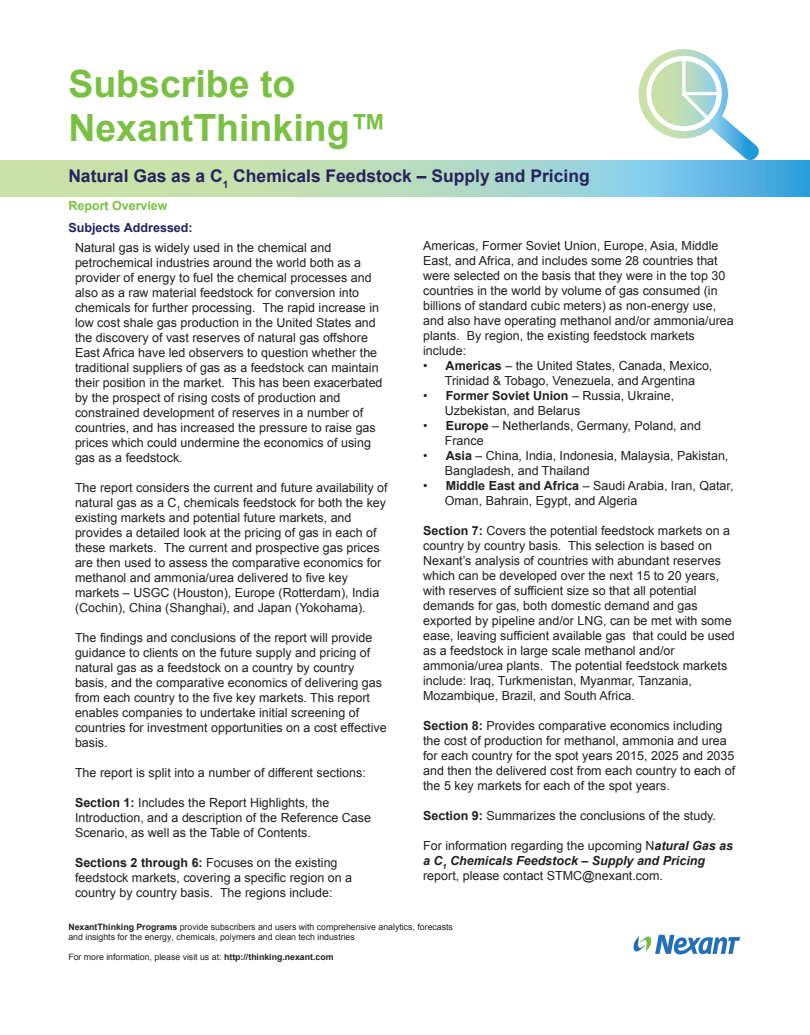
<style>
.page{position:relative;width:810px;height:1035px;background:#fff}
.page>*{position:absolute;margin:0;border:0;box-sizing:border-box;transform-origin:0 0}
.t1{font:700 37.5px/43.1px "Arial";color:#7ac143}
.t2{font:700 17.5px "Arial";color:#26225d}
.t3{font:12.5px/15px "Arial";color:#231f20}
.t4{font:700 12.5px "Arial";color:#26225d}
.t5{font:700 12.5px "Arial";color:#7ac143}
.t6{font:8.75px/10.1px "Arial";color:#231f20}
.s1{font-weight:700}
.s2{font-weight:700;font-style:italic}
</style>
<div class="page">
<svg style="left:0;top:160px;width:810px;height:36px;background:#a6d4c3"></svg>
<svg style="left:639px;top:49px;width:121px;height:112px"></svg>
<svg style="left:634px;top:935px;width:106px;height:19px"></svg>
<h1 class="t1" style="left:68px;top:64px;width:320px">Subscribe to<br>NexantThinking™</h1>
<h2 class="t2" style="left:68px;top:164px;width:523px">Natural Gas as a C<sub>1</sub> Chemicals Feedstock – Supply and Pricing</h2>
<p class="t5" style="left:68px;top:198px;width:101px">Report Overview</p>
<p class="t3" style="left:75px;top:240px;width:309px">Natural gas is widely used in the chemical and petrochemical industries around the world both as a provider of energy to fuel the chemical processes and also as a raw material feedstock for conversion into chemicals for further processing. The rapid increase in low cost shale gas production in the United States and the discovery of vast reserves of natural gas offshore East Africa have led observers to question whether the traditional suppliers of gas as a feedstock can maintain their position in the market. This has been exacerbated by the prospect of rising costs of production and constrained development of reserves in a number of countries, and has increased the pressure to raise gas prices which could undermine the economics of using gas as a feedstock.</p>
<p class="t3" style="left:75px;top:480px;width:314px">The report considers the current and future availability of natural gas as a C<sub>1</sub> chemicals feedstock for both the key existing markets and potential future markets, and provides a detailed look at the pricing of gas in each of these markets. The current and prospective gas prices are then used to assess the comparative economics for methanol and ammonia/urea delivered to five key markets – USGC (Houston), Europe (Rotterdam), India (Cochin), China (Shanghai), and Japan (Yokohama).</p>
<p class="t3" style="left:75px;top:630px;width:313px">The findings and conclusions of the report will provide guidance to clients on the future supply and pricing of natural gas as a feedstock on a country by country basis, and the comparative economics of delivering gas from each country to the five key markets. This report enables companies to undertake initial screening of countries for investment opportunities on a cost effective basis.</p>
<p class="t3" style="left:75px;top:765px;width:292px">The report is split into a number of different sections:</p>
<p class="t3" style="left:75px;top:795px;width:297px"><span class="s1">Section 1:</span> Includes the Report Highlights, the<br>Introduction, and a description of the Reference Case<br>Scenario, as well as the Table of Contents.</p>
<p class="t3" style="left:75px;top:855px;width:279px"><span class="s1">Sections 2 through 6:</span> Focuses on the existing feedstock markets, covering a specific region on a country by country basis. The regions include:</p>
<p class="t4" style="left:68px;top:219px;width:126px">Subjects Addressed:</p>
<p class="t3" style="left:423px;top:238px;width:312px">Americas, Former Soviet Union, Europe, Asia, Middle East, and Africa, and includes some 28 countries that were selected on the basis that they were in the top 30 countries in the world by volume of gas consumed (in billions of standard cubic meters) as non-energy use, and also have operating methanol and/or ammonia/urea plants. By region, the existing feedstock markets include:</p>
<p class="t3" style="left:423px;top:358px;width:291px;text-align:center">• <span class="s1">Americas</span> – the United States, Canada, Mexico,<br>Trinidad &amp; Tobago, Venezuela, and Argentina</p>
<p class="t3" style="left:445px;top:388px;width:231px;text-indent:-22px">• <span class="s1">Former Soviet Union</span> – Russia, Ukraine,<br>Uzbekistan, and Belarus</p>
<p class="t3" style="left:445px;top:418px;width:258px;text-indent:-22px">• <span class="s1">Europe</span> – Netherlands, Germany, Poland, and<br>France</p>
<p class="t3" style="left:445px;top:448px;width:285px;text-indent:-22px">• <span class="s1">Asia</span> – China, India, Indonesia, Malaysia, Pakistan,<br>Bangladesh, and Thailand</p>
<p class="t3" style="left:445px;top:478px;width:290px;text-indent:-22px">• <span class="s1">Middle East and Africa</span> – Saudi Arabia, Iran, Qatar,<br>Oman, Bahrain, Egypt, and Algeria</p>
<p class="t3" style="left:423px;top:523px;width:313px"><span class="s1">Section 7:</span> Covers the potential feedstock markets on a country by country basis. This selection is based on Nexant’s analysis of countries with abundant reserves which can be developed over the next 15 to 20 years, with reserves of sufficient size so that all potential demands for gas, both domestic demand and gas exported by pipeline and/or LNG, can be met with some ease, leaving sufficient available gas that could be used as a feedstock in large scale methanol and/or ammonia/urea plants. The potential feedstock markets include: Iraq, Turkmenistan, Myanmar, Tanzania, Mozambique, Brazil, and South Africa.</p>
<p class="t3" style="left:423px;top:718px;width:313px"><span class="s1">Section 8:</span> Provides comparative economics including the cost of production for methanol, ammonia and urea for each country for the spot years 2015, 2025 and 2035 and then the delivered cost from each country to each of the 5 key markets for each of the spot years.</p>
<p class="t3" style="left:423px;top:808px;width:294px"><span class="s1">Section 9:</span> Summarizes the conclusions of the study.</p>
<p class="t3" style="left:423px;top:838px;width:311px">For information regarding the upcoming N<span class="s2">atural Gas as a C</span><sub>1</sub> <span class="s2">Chemicals Feedstock – Supply and Pricing </span>report, please contact STMC@nexant.com.</p>
<p class="t6" style="left:68px;top:922px;width:386px"><span class="s1">NexantThinking Programs</span> provide subscribers and users with comprehensive analytics, forecasts and insights for the energy, chemicals, polymers and clean tech industries</p>
<p class="t6" style="left:68px;top:952px;width:267px">For more information, please visit us at: <span class="s1">http://thinking.nexant.com</span></p>
</div>
